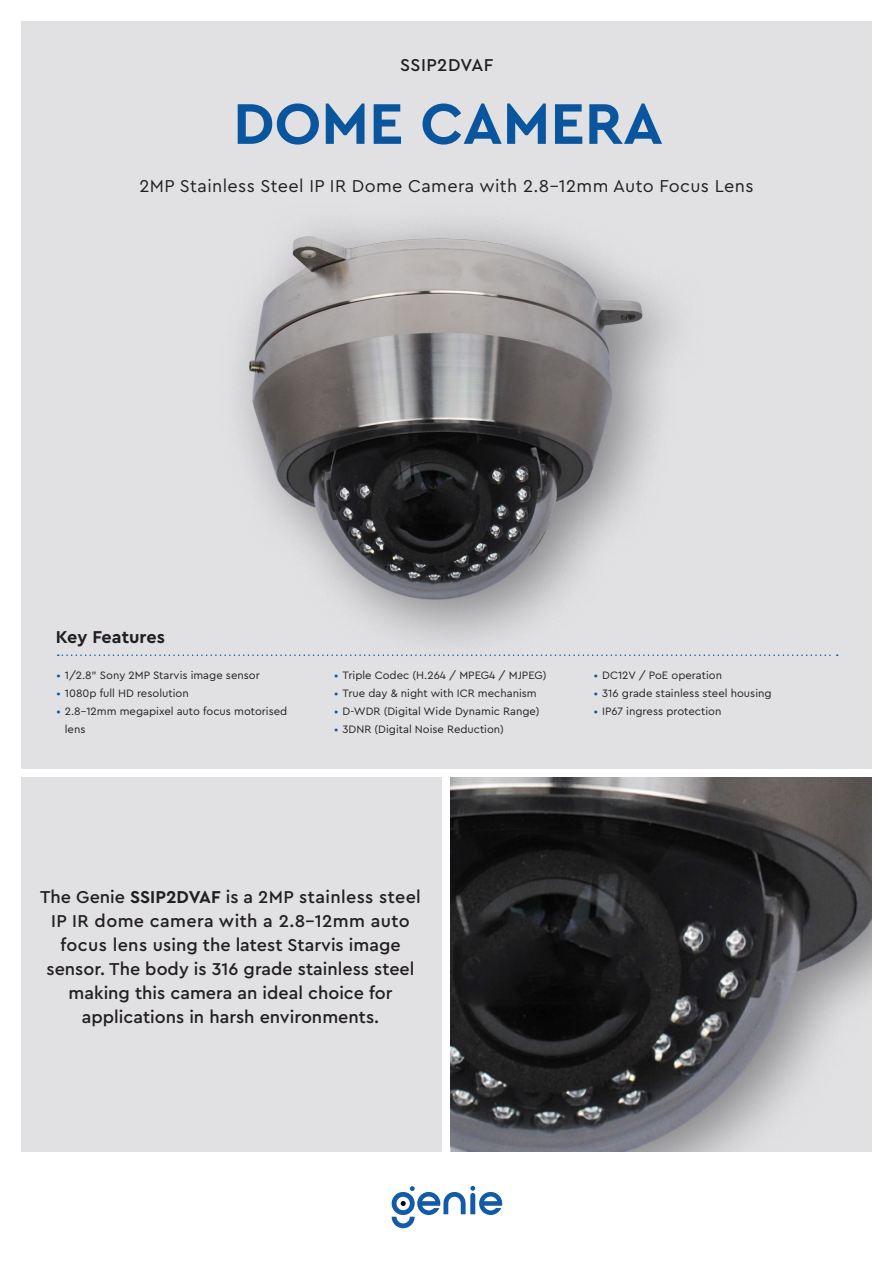
<style>
.page{position:relative;width:893px;height:1263px;background:#fff}
.page>*{position:absolute;margin:0;border:0;box-sizing:border-box;transform-origin:0 0}
.t1{font:700 60px "Cera Pro";color:#09559e}
.t2{font:500 18px/24px "Cera Pro";color:#231f20;text-align:center}
.t3{font:18px "Cera Pro";letter-spacing:.02em;color:#231f20}
.t4{font:700 18px "Cera Pro";color:#231f20}
.t5{font:500 18px "Cera Pro";letter-spacing:.025em;color:#231f20}
.t6{font:11.25px/18px "Cera Pro";color:#231f20}
.s1{color:#09559e}
.s2{font-weight:700}
</style>
<div class="page">
<div style="left:21px;top:21px;width:851px;height:748px;background:#e1e1e4"></div>
<div style="left:21px;top:777px;width:421px;height:374px;background:#e1e1e4"></div>
<svg style="left:392px;top:1186px;width:110px;height:42px"></svg>
<svg style="left:58px;top:654px;width:780px;height:2px"></svg>
<div style="left:213px;top:206px;width:500px;height:461px;background:#231f20;opacity:.48"></div>
<img style="left:213px;top:206px;width:500px;height:448px">
<img style="left:451px;top:777px;width:421px;height:374px">
<p class="t5" style="left:400px;top:53px;width:95px">SSIP2DVAF</p>
<p class="t1" style="left:233px;top:84px;width:431px">DOME CAMERA</p>
<p class="t3" style="left:139px;top:174px;width:616px">2MP Stainless Steel IP IR Dome Camera with 2.8-12mm Auto Focus Lens</p>
<p class="t4" style="left:56px;top:625px;width:111px">Key Features</p>
<p class="t6" style="left:56px;top:665px;width:205px"><span class="s1">•</span> 1/2.8” Sony 2MP Starvis image sensor</p>
<p class="t6" style="left:56px;top:683px;width:134px"><span class="s1">•</span> 1080p full HD resolution</p>
<p class="t6" style="left:65px;top:701px;width:224px;text-indent:-9px"><span class="s1">•</span> 2.8-12mm megapixel auto focus motorised lens</p>
<p class="t6" style="left:334px;top:665px;width:214px"><span class="s1">•</span> Triple Codec (H.264 / MPEG4 / MJPEG)</p>
<p class="t6" style="left:334px;top:683px;width:204px"><span class="s1">•</span> True day &amp; night with ICR mechanism</p>
<p class="t6" style="left:334px;top:701px;width:207px"><span class="s1">•</span> D-WDR (Digital Wide Dynamic Range)</p>
<p class="t6" style="left:334px;top:719px;width:171px"><span class="s1">•</span> 3DNR (Digital Noise Reduction)</p>
<p class="t6" style="left:594px;top:665px;width:130px"><span class="s1">•</span> DC12V / PoE operation</p>
<p class="t6" style="left:594px;top:683px;width:179px"><span class="s1">•</span> 316 grade stainless steel housing</p>
<p class="t6" style="left:594px;top:701px;width:129px"><span class="s1">•</span> IP67 ingress protection</p>
<p class="t2" style="left:40px;top:884px;width:382px">The Genie <span class="s2">SSIP2DVAF</span> is a 2MP stainless steel IP IR dome camera with a 2.8-12mm auto focus lens using the latest Starvis image sensor. The body is 316 grade stainless steel making this camera an ideal choice for applications in harsh environments.</p>
</div>
